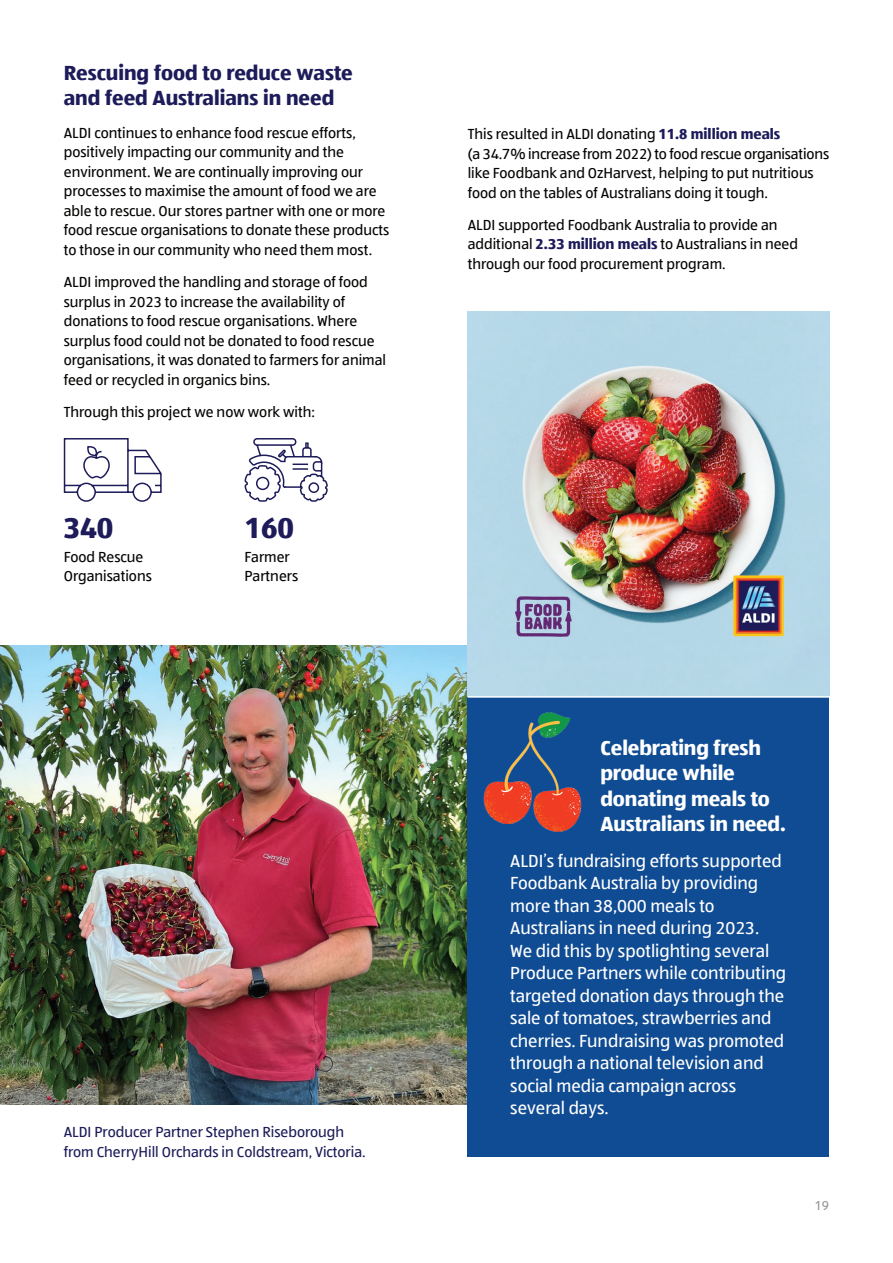
<style>
.page{position:relative;width:893px;height:1263px;background:#fff}
.page>*{position:absolute;margin:0;border:0;box-sizing:border-box;transform-origin:0 0}
.t1{font:700 30px "ALDISUED Office";color:#1d1b59}
.t2{font:700 21px/25.5px "ALDISUED Office";letter-spacing:-.005em;color:#fff}
.t3{font:700 21px/25.5px "ALDISUED Office";color:#1d1b59}
.Call_Out{font:18px/22.5px "ALDISUED Office";color:#fff}
.t4{font:15px/19.5px "ALDISUED Office";color:#040503}
.t5{font:15px/19.5px "ALDISUED Office";color:#1d1b59}
.t6{font:13.5px "ALDISUED Office";color:#999}
.s1{font-weight:700;color:#1d1b59}
</style>
<div class="page">
<img style="left:0;top:645px;width:468px;height:459px">
<div style="left:468px;top:696px;width:361px;height:461px;background:#104c93"></div>
<img style="left:458px;top:697px;width:124px;height:150px">
<svg style="left:63px;top:438px;width:99px;height:64px"></svg>
<svg style="left:244px;top:438px;width:84px;height:64px"></svg>
<img style="left:468px;top:311px;width:361px;height:385px">
<hr style="left:468px;top:696px;width:362px;height:2px;background:#fff">
<p class="t3" style="left:64px;top:59px;width:290px">Rescuing food to reduce waste and feed Australians in need</p>
<p class="t4" style="left:64px;top:122px;width:327px">ALDI continues to enhance food rescue efforts, positively impacting our community and the environment. We are continually improving our processes to maximise the amount of food we are able to rescue. Our stores partner with one or more food rescue organisations to donate these products to those in our community who need them most.</p>
<p class="t4" style="left:64px;top:272px;width:324px">ALDI improved the handling and storage of food surplus in 2023 to increase the availability of donations to food rescue organisations. Where surplus food could not be donated to food rescue organisations, it was donated to farmers for animal feed or recycled in organics bins.</p>
<p class="t4" style="left:64px;top:401px;width:253px">Through this project we now work with:</p>
<p class="t1" style="left:64px;top:507px;width:51px">340</p>
<p class="t1" style="left:244px;top:507px;width:51px">160</p>
<p class="t4" style="left:64px;top:547px;width:90px">Food Rescue<br>Organisations</p>
<p class="t4" style="left:244px;top:547px;width:55px">Farmer<br>Partners</p>
<p class="t5" style="left:64px;top:1122px;width:303px">ALDI Producer Partner Stephen Riseborough from CherryHill Orchards in Coldstream, Victoria.</p>
<p class="t4" style="left:468px;top:124px;width:363px">This resulted in ALDI donating <span class="s1">11.8 million meals<br></span>(a 34.7% increase from 2022) to food rescue organisations like Foodbank and OzHarvest, helping to put nutritious food on the tables of Australians doing it tough.</p>
<p class="t4" style="left:468px;top:215px;width:332px">ALDI supported Foodbank Australia to provide an additional <span class="s1">2.33 million meals</span> to Australians in need through our food procurement program.</p>
<h2 class="t2" style="left:600px;top:734px;width:187px">Celebrating fresh produce while donating meals to<br>Australians in need.</h2>
<p class="Call_Out" style="left:510px;top:849px;width:277px">ALDI’s fundraising efforts supported<br>Foodbank Australia by providing more than 38,000 meals to<br>Australians in need during 2023.<br>We did this by spotlighting several<br>Produce Partners while contributing targeted donation days through the sale of tomatoes, strawberries and cherries. Fundraising was promoted through a national television and social media campaign across several days.</p>
<p class="t6" style="left:814px;top:1196px;width:16px">19</p>
</div>
